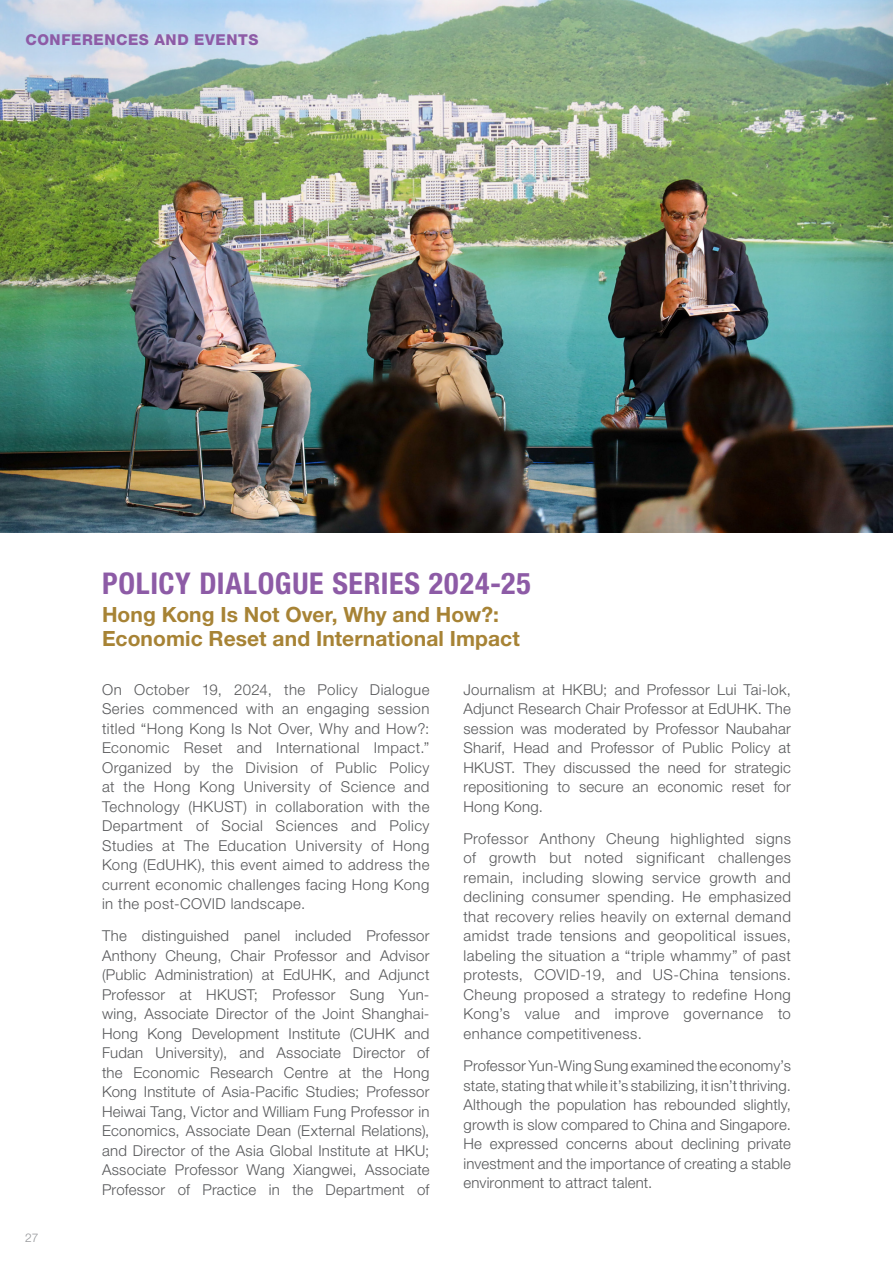
<style>
.page{position:relative;width:893px;height:1263px;background:#fff}
.page>*{position:absolute;margin:0;border:0;box-sizing:border-box;transform-origin:0 0}
.t1{font:700 condensed 30px "Helvetica Neue LT Std";letter-spacing:.02em;color:#8d5ba6}
.t2{font:700 21px/24px "Helvetica Neue LT Std";letter-spacing:.005em;color:#a78335}
.body{font:300 15px/19.5px "Helvetica Neue LT Std";letter-spacing:.015em;color:#57585a;text-align:justify}
.t3{font:800 15px "Helvetica Neue LT Std";letter-spacing:.04em;color:#8d5ba6}
.t4{font:300 12px "Helvetica Neue LT Std";color:#939598}
</style>
<div class="page">
<img style="left:0;top:0;width:893px;height:532px">
<p class="t3" style="left:26px;top:30px;width:234px">CONFERENCES AND EVENTS</p>
<p class="t4" style="left:25px;top:1230px;width:15px">27</p>
<h4 class="t1" style="left:102px;top:565px;width:430px">POLICY DIALOGUE SERIES 2024-25</h4>
<h2 class="t2" style="left:102px;top:602px;width:419px">Hong Kong Is Not Over, Why and How?:<br>Economic Reset and International Impact</h2>
<p class="body" style="left:102px;top:679px;width:329px">On October 19, 2024, the Policy Dialogue Series commenced with an engaging session titled “Hong Kong Is Not Over, Why and How?:<br>Economic Reset and International Impact.” Organized by the Division of Public Policy at the Hong Kong University of Science and Technology (HKUST) in collaboration with the Department of Social Sciences and Policy Studies at The Education University of Hong Kong (EdUHK), this event aimed to address the current economic challenges facing Hong Kong in the post-COVID landscape.</p>
<p class="body" style="left:102px;top:926px;width:329px">The distinguished panel included Professor Anthony Cheung, Chair Professor and Advisor (Public Administration) at EdUHK, and Adjunct Professor at HKUST; Professor Sung Yun&shy;wing, Associate Director of the Joint Shanghai-Hong Kong Development Institute (CUHK and Fudan University), and Associate Director of the Economic Research Centre at the Hong Kong Institute of Asia-Pacific Studies; Professor Heiwai Tang, Victor and William Fung Professor in Economics, Associate Dean (External Relations), and Director of the Asia Global Institute at HKU; Associate Professor Wang Xiangwei, Associate Professor of Practice in the Department of</p>
<p class="body" style="left:463px;top:679px;width:329px">Journalism at HKBU; and Professor Lui Tai-lok, Adjunct Research Chair Professor at EdUHK. The session was moderated by Professor Naubahar Sharif, Head and Professor of Public Policy at HKUST. They discussed the need for strategic repositioning to secure an economic reset for Hong Kong.</p>
<p class="body" style="left:463px;top:828px;width:329px">Professor Anthony Cheung highlighted signs of growth but noted significant challenges remain, including slowing service growth and declining consumer spending. He emphasized that recovery relies heavily on external demand amidst trade tensions and geopolitical issues, labeling the situation a “triple whammy” of past protests, COVID-19, and US-China tensions.<br>Cheung proposed a strategy to redefine Hong Kong’s value and improve governance to enhance competitiveness.</p>
<p class="body" style="left:463px;top:1056px;width:329px">Professor Yun-Wing Sung examined the economy’s state, stating that while it’s stabilizing, it isn’t thriving.<br>Although the population has rebounded slightly, growth is slow compared to China and Singapore.<br>He expressed concerns about declining private investment and the importance of creating a stable environment to attract talent.</p>
</div>
